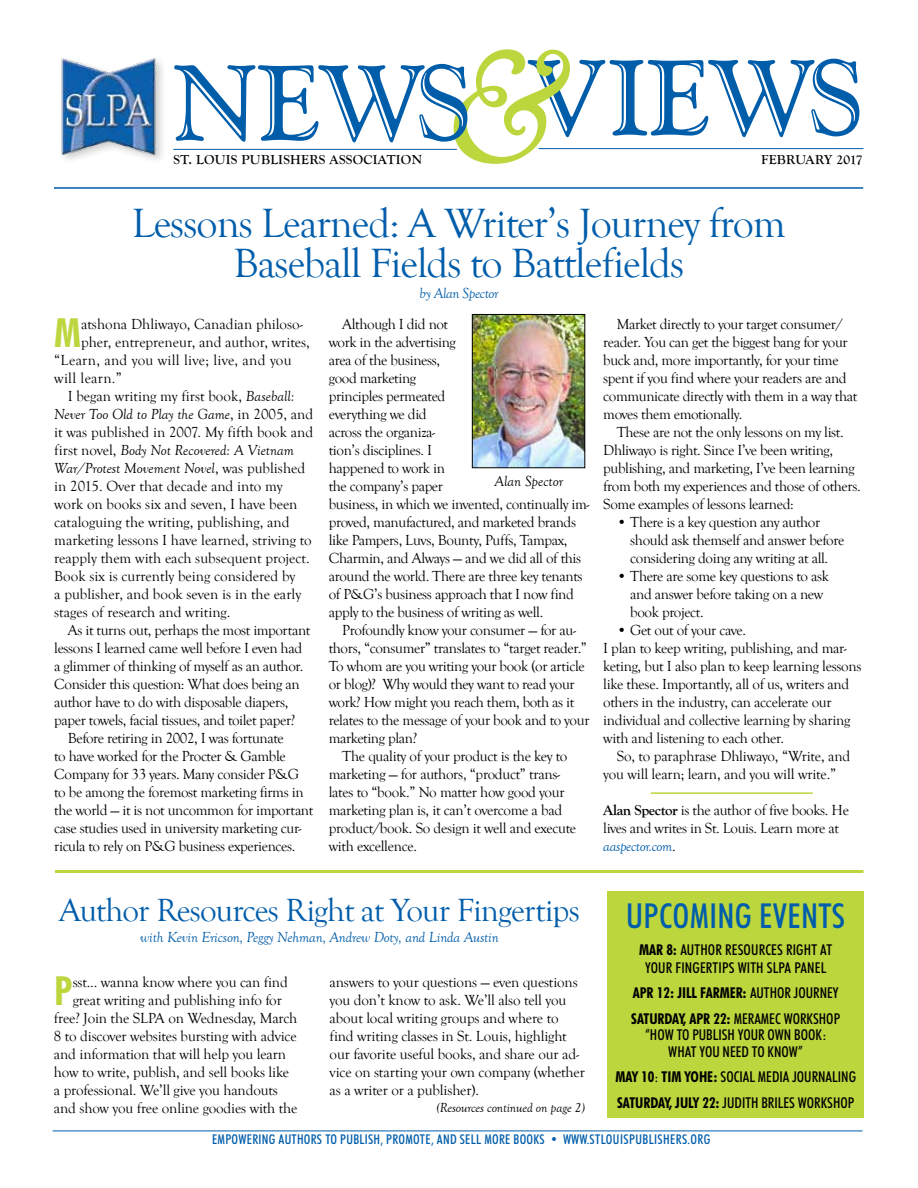
<style>
.page{position:relative;width:918px;height:1188px;background:#fff}
.page>*{position:absolute;margin:0;border:0;box-sizing:border-box;transform-origin:0 0}
.t1{font:106.5px "Goudy Handtooled BT";letter-spacing:-.025em;color:#005daa}
.t2{font:42px/40.5px "Goudy Old Style T";letter-spacing:-.025em;color:#005daa;text-align:center}
.t3{font:700 condensed 40.2px "Futura BT";color:#bcd63e}
.t4{font:500 condensed 34.5px "Futura BT";letter-spacing:.01em;color:#005daa}
.t5{font:33px "Goudy Old Style T";letter-spacing:-.025em;color:#005daa}
.t6{font:15px/18px "Goudy Old Style T";letter-spacing:-.025em;color:#000}
.t7{font:15px "Goudy Old Style T";color:#000}
.t8{font:500 condensed 15px/18px "Futura BT";color:#000;text-align:center}
.t9{font:italic 15px "Goudy Old Style T";color:#000}
.t10{font:italic 15px "Goudy Old Style T";letter-spacing:-.01em;color:#005daa}
.t11{font:700 condensed 15px/25.5px "Futura BT";color:#000}
.t12{font:15px "Goudy Old Style T";letter-spacing:.02em;color:#000}
.t13{font:500 condensed 13.5px "Futura BT";letter-spacing:.02em;color:#005daa}
.t14{font:700 13.5px "Goudy Old Style T";letter-spacing:.02em;color:#000}
.t15{font:italic 13.5px "Goudy Old Style T";letter-spacing:-.01em;color:#000}
.s1{font-family:"Goudy Old Style T";font-style:italic;font-size:166.5px;color:#bcd63e}
.s2{font-style:italic}
.s3{font-style:normal}
.s4{font-weight:700}
.s5{font-style:italic;color:#005daa}
.s6{font-weight:500}
</style>
<div class="page">
<hr style="left:173px;top:149px;width:284px;height:1px;background:#005daa">
<img style="left:61px;top:58px;width:101px;height:101px">
<hr style="left:539px;top:148px;width:324px;height:1px;background:#005daa">
<hr style="left:54px;top:187px;width:809px;height:2px;background:#005daa">
<div style="left:608px;top:891px;width:256px;height:227px;background:#bcd63e"></div>
<hr style="left:53px;top:1131px;width:810px;height:1px;background:#005daa">
<img style="left:474px;top:316px;width:109px;height:150px">
<div style="left:472px;top:314px;width:113px;height:154px;border:1px solid #000"></div>
<hr style="left:55px;top:870px;width:809px;height:3px;background:#bcd63e">
<hr style="left:651px;top:792px;width:162px;height:2px;background:#bcd63e">
<h1 class="t1" style="left:446px;top:32px;width:420px"><span class="s1">&amp;</span>VIEWS</h1>
<h1 class="t1" style="left:173px;top:37px;width:301px">NEWS</h1>
<p class="t14" style="left:173px;top:152px;width:250px">ST. LOUIS PUBLISHERS ASSOCIATION</p>
<p class="t14" style="left:761px;top:152px;width:103px">FEBRUARY 2017</p>
<h2 class="t2" style="left:132px;top:204px;width:655px">Lessons Learned: A Writer’s Journey from<br>Baseball Fields to Battlefields</h2>
<p class="t10" style="left:419px;top:285px;width:81px">by Alan Spector</p>
<h3 class="t3" style="left:54px;top:308px;width:28px">M</h3>
<p class="t7" style="left:81px;top:316px;width:223px">atshona Dhliwayo, Canadian philoso-</p>
<p class="t7" style="left:81px;top:334px;width:230px">pher, entrepreneur, and author, writes,</p>
<p class="t12" style="left:54px;top:352px;width:239px">“Learn, and you will live; live, and you</p>
<p class="t12" style="left:54px;top:370px;width:69px">will learn.”</p>
<p class="t7" style="left:68px;top:388px;width:228px">I began writing my first book, <span class="s2">Baseball:</span></p>
<p class="t9" style="left:54px;top:406px;width:261px">Never Too Old to Play the Game<span class="s3">, in 2005, and</span></p>
<p class="t7" style="left:54px;top:424px;width:260px">it was published in 2007. My fifth book and</p>
<p class="t9" style="left:54px;top:442px;width:241px"><span class="s3">first novel,</span> Body Not Recovered: A Vietnam</p>
<p class="t9" style="left:54px;top:460px;width:252px">War/Protest Movement Novel<span class="s3">, was published</span></p>
<p class="t7" style="left:54px;top:478px;width:230px">in 2015. Over that decade and into my</p>
<p class="t7" style="left:54px;top:496px;width:245px">work on books six and seven, I have been</p>
<p class="t7" style="left:54px;top:514px;width:237px">cataloguing the writing, publishing, and</p>
<p class="t7" style="left:54px;top:532px;width:259px">marketing lessons I have learned, striving to</p>
<p class="t7" style="left:54px;top:550px;width:257px">reapply them with each subsequent project.</p>
<p class="t7" style="left:54px;top:568px;width:243px">Book six is currently being considered by</p>
<p class="t7" style="left:54px;top:586px;width:248px">a publisher, and book seven is in the early</p>
<p class="t7" style="left:54px;top:604px;width:178px">stages of research and writing.</p>
<p class="t6" style="left:68px;top:621px;width:244px">As it turns out, perhaps the most important</p>
<p class="t6" style="left:54px;top:639px;width:249px">lessons I learned came well before I even had</p>
<p class="t6" style="left:54px;top:657px;width:251px">a glimmer of thinking of myself as an author.</p>
<p class="t6" style="left:54px;top:675px;width:247px">Consider this question: What does being an</p>
<p class="t6" style="left:54px;top:693px;width:236px">author have to do with disposable diapers,</p>
<p class="t6" style="left:54px;top:711px;width:243px">paper towels, facial tissues, and toilet paper?</p>
<p class="t6" style="left:68px;top:729px;width:218px">Before retiring in 2002, I was fortunate</p>
<p class="t6" style="left:54px;top:747px;width:233px">to have worked for the Procter &amp; Gamble</p>
<p class="t6" style="left:54px;top:765px;width:246px">Company for 33 years. Many consider P&amp;G</p>
<p class="t6" style="left:54px;top:783px;width:251px">to be among the foremost marketing firms in</p>
<p class="t6" style="left:54px;top:801px;width:261px">the world — it is not uncommon for important</p>
<p class="t6" style="left:54px;top:819px;width:249px">case studies used in university marketing cur-</p>
<p class="t6" style="left:54px;top:837px;width:243px">ricula to rely on P&amp;G business experiences.</p>
<p class="t6" style="left:329px;top:315px;width:262px;text-indent:14px">Although I did not<br>work in the advertising<br>area of the business,<br>good marketing<br>principles permeated<br>everything we did<br>across the organiza-<br>tion’s disciplines. I<br>happened to work in<br>the company’s paper<br>business, in which we invented, continually im&shy;proved, manufactured, and marketed brands like Pampers, Luvs, Bounty, Puffs, Tampax,<br>Charmin, and Always — and we did all of this around the world. There are three key tenants of P&amp;G’s business approach that I now find apply to the business of writing as well.</p>
<p class="t6" style="left:329px;top:621px;width:262px;text-indent:14px">Profoundly know your consumer — for au&shy;thors, “consumer” translates to “target reader.” To whom are you writing your book (or article or blog)? Why would they want to read your work? How might you reach them, both as it relates to the message of your book and to your marketing plan?</p>
<p class="t6" style="left:329px;top:747px;width:249px;text-indent:14px">The quality of your product is the key to marketing — for authors, “product” trans&shy;lates to “book.” No matter how good your marketing plan is, it can’t overcome a bad product/book. So design it well and execute with excellence.</p>
<p class="t9" style="left:495px;top:473px;width:70px">Alan Spector</p>
<p class="t6" style="left:603px;top:315px;width:256px;text-indent:14px">Market directly to your target consumer/ reader. You can get the biggest bang for your buck and, more importantly, for your time spent if you find where your readers are and communicate directly with them in a way that moves them emotionally.</p>
<p class="t6" style="left:603px;top:423px;width:259px;text-indent:14px">These are not the only lessons on my list.<br>Dhliwayo is right. Since I’ve been writing, publishing, and marketing, I’ve been learning from both my experiences and those of others.<br>Some examples of lessons learned:</p>
<p class="t6" style="left:630px;top:513px;width:216px;text-indent:-14px">• There is a key question any author should ask themself and answer before considering doing any writing at all.</p>
<p class="t6" style="left:630px;top:567px;width:200px;text-indent:-13px">• There are some key questions to ask and answer before taking on a new book project.</p>
<p class="t6" style="left:603px;top:621px;width:260px;text-indent:14px">• Get out of your cave.<br>I plan to keep writing, publishing, and mar&shy;keting, but I also plan to keep learning lessons like these. Importantly, all of us, writers and others in the industry, can accelerate our individual and collective learning by sharing with and listening to each other.</p>
<p class="t6" style="left:603px;top:747px;width:249px;text-indent:14px">So, to paraphrase Dhliwayo, “Write, and you will learn; learn, and you will write.”</p>
<p class="t6" style="left:603px;top:801px;width:247px"><span class="s4">Alan Spector</span> is the author of five books. He lives and writes in St. Louis. Learn more at <span class="s5">aaspector.com</span>.</p>
<h3 class="t5" style="left:59px;top:892px;width:522px">Author Resources Right at Your Fingertips</h3>
<p class="t10" style="left:140px;top:928px;width:360px">with Kevin Ericson, Peggy Nehman, Andrew Doty, and Linda Austin</p>
<h3 class="t3" style="left:54px;top:966px;width:20px">P</h3>
<p class="t6" style="left:73px;top:973px;width:217px">sst... wanna know where you can find</p>
<p class="t6" style="left:330px;top:973px;width:257px">answers to your questions — even questions you don’t know to ask. We’ll also tell you about local writing groups and where to find writing classes in St. Louis, highlight our favorite useful books, and share our ad&shy;vice on starting your own company (whether as a writer or a publisher).</p>
<p class="t15" style="left:436px;top:1100px;width:150px">(Resources continued on page 2)</p>
<p class="t6" style="left:73px;top:991px;width:211px">great writing and publishing info for</p>
<p class="t6" style="left:54px;top:1009px;width:245px">free? Join the SLPA on Wednesday, March</p>
<p class="t6" style="left:54px;top:1027px;width:244px">8 to discover websites bursting with advice</p>
<p class="t6" style="left:54px;top:1045px;width:234px">and information that will help you learn</p>
<p class="t6" style="left:54px;top:1063px;width:237px">how to write, publish, and sell books like</p>
<p class="t6" style="left:54px;top:1081px;width:225px">a professional. We’ll give you handouts</p>
<p class="t6" style="left:54px;top:1099px;width:245px">and show you free online goodies with the</p>
<h3 class="t4" style="left:626px;top:895px;width:220px">UPCOMING EVENTS</h3>
<p class="t8" style="left:639px;top:940px;width:195px"><span class="s4">MAR 8:</span> AUTHOR RESOURCES RIGHT AT<br>YOUR FINGERTIPS WITH SLPA PANEL</p>
<p class="t11" style="left:631px;top:980px;width:210px">APR 12: JILL FARMER: <span class="s6">AUTHOR JOURNEY<br></span>SATURDAY, APR 22: <span class="s6">MERAMEC WORKSHOP</span></p>
<p class="t8" style="left:645px;top:1027px;width:183px;line-height:16.5px">“HOW TO PUBLISH YOUR OWN BOOK:<br>WHAT YOU NEED TO KNOW”</p>
<p class="t8" style="left:615px;top:1064px;width:242px;line-height:25.5px;text-align:left"><span class="s4">MAY 10</span>: <span class="s4">TIM YOHE:</span> SOCIAL MEDIA JOURNALING<br><span class="s4">SATURDAY, JULY 22:</span> JUDITH BRILES WORKSHOP</p>
<p class="t13" style="left:212px;top:1131px;width:500px">EMPOWERING AUTHORS TO PUBLISH, PROMOTE, AND SELL MORE BOOKS • WWW.STLOUISPUBLISHERS.ORG</p>
</div>
